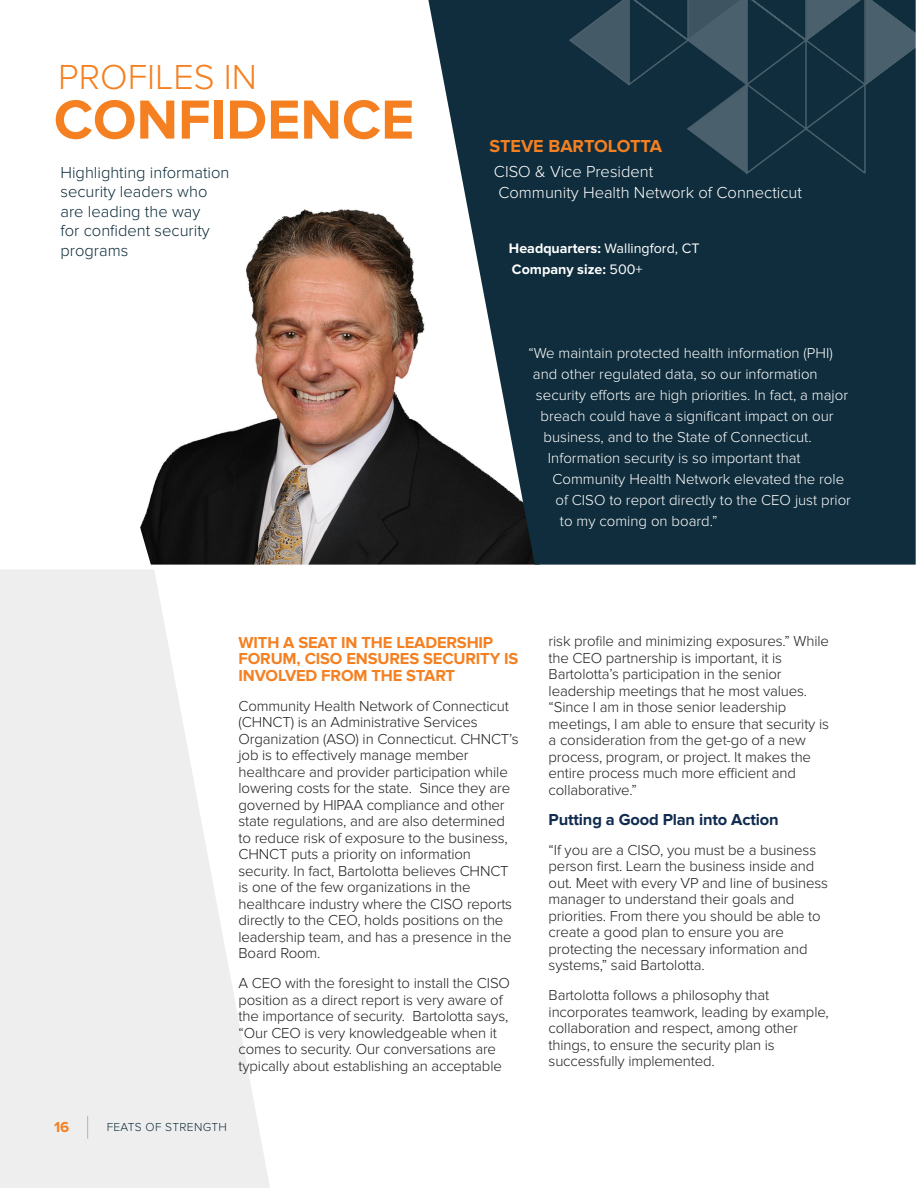
<style>
.page{position:relative;width:918px;height:1188px;background:#fff}
.page>*{position:absolute;margin:0;border:0;box-sizing:border-box;transform-origin:0 0}
.CEO_Letter_Title{font:700 57px "Proxima Nova";color:#f58021}
.CEO_Letter_Title-2{font:300 36px "Proxima Nova";color:#f58021}
.Profile_name{font:700 18px "Proxima Nova";color:#f58021}
.CEO_Letter_Title-3{font:300 16.5px/19.5px "Proxima Nova";color:#0f2d3c}
.body_paragraph{font:700 16.5px/16.5px "Proxima Nova";letter-spacing:-.01em;color:#f58021}
.t1{font:300 16.5px "Proxima Nova";color:#fff}
.body_paragraph-2{font:700 16.5px "Proxima Nova";letter-spacing:-.01em;color:#102b4f}
.body_paragraph-3{font:300 15px/16.5px "Proxima Nova";letter-spacing:-.01em;color:#231f20}
.Bio_text_body{font:300 15px "Proxima Nova";color:#fff}
.t2{font:700 15px "Proxima Nova";color:#f58021}
.Bio_text_body-2{font:14.25px "Proxima Nova";color:#fff}
.Bio_text_body-3{font:700 14.25px "Proxima Nova";color:#fff}
.t3{font:300 12px "Proxima Nova";letter-spacing:.025em;color:#0f2d3c}
.s1{font-weight:700}
.s2{font-weight:400}
</style>
<div class="page">
<img style="left:140px;top:209px;width:288px;height:356px">
<svg style="left:428px;top:0;width:488px;height:565px;background:#26404d"></svg>
<svg style="left:568px;top:0;width:348px;height:176px;background:#1c3847"></svg>
<svg style="left:0;top:569px;width:270px;height:619px;fill:#eeeeef"></svg>
<svg style="left:87px;top:1116px;width:1px;height:23px"></svg>
<p class="CEO_Letter_Title-2" style="left:58px;top:56px;width:200px">PROFILES IN</p>
<p class="CEO_Letter_Title" style="left:54px;top:87px;width:362px">CONFIDENCE</p>
<p class="CEO_Letter_Title-3" style="left:60px;top:163px;width:170px">Highlighting information security leaders who are leading the way<br>for confident security programs</p>
<p class="Profile_name" style="left:489px;top:136px;width:174px">STEVE BARTOLOTTA</p>
<p class="t1" style="left:494px;top:162px;width:161px">CISO &amp; Vice President</p>
<p class="t1" style="left:498px;top:183px;width:305px">Community Health Network of Connecticut</p>
<p class="Bio_text_body-2" style="left:509px;top:240px;width:192px"><span class="s1">Headquarters:</span> Wallingford, CT</p>
<p class="Bio_text_body-3" style="left:512px;top:261px;width:132px">Company size: <span class="s2">500+</span></p>
<p class="Bio_text_body" style="left:528px;top:344px;width:306px">“We maintain protected health information (PHI)</p>
<p class="Bio_text_body" style="left:533px;top:365px;width:286px">and other regulated data, so our information</p>
<p class="Bio_text_body" style="left:536px;top:386px;width:314px">security efforts are high priorities. In fact, a major</p>
<p class="Bio_text_body" style="left:540px;top:407px;width:295px">breach could have a significant impact on our</p>
<p class="Bio_text_body" style="left:543px;top:428px;width:270px">business, and to the State of Connecticut.</p>
<p class="Bio_text_body" style="left:548px;top:449px;width:254px">Information security is so important that</p>
<p class="Bio_text_body" style="left:552px;top:470px;width:293px">Community Health Network elevated the role</p>
<p class="Bio_text_body" style="left:555px;top:491px;width:297px">of CISO to report directly to the CEO just prior</p>
<p class="Bio_text_body" style="left:560px;top:512px;width:159px">to my coming on board.”</p>
<p class="body_paragraph" style="left:239px;top:634px;width:281px">WITH A SEAT IN THE LEADERSHIP<br>FORUM, CISO ENSURES SECURITY IS<br>INVOLVED FROM THE START</p>
<p class="body_paragraph-3" style="left:239px;top:698px;width:282px">Community Health Network of Connecticut (CHNCT) is an Administrative Services Organization (ASO) in Connecticut. CHNCT’s job is to effectively manage member healthcare and provider participation while lowering costs for the state. Since they are governed by HIPAA compliance and other state regulations, and are also determined to reduce risk of exposure to the business, CHNCT puts a priority on information security. In fact, Bartolotta believes CHNCT is one of the few organizations in the healthcare industry where the CISO reports directly to the CEO, holds positions on the leadership team, and has a presence in the Board Room.</p>
<p class="body_paragraph-3" style="left:239px;top:975px;width:273px">A CEO with the foresight to install the CISO position as a direct report is very aware of the importance of security. Bartolotta says, “Our CEO is very knowledgeable when it comes to security. Our conversations are typically about establishing an acceptable</p>
<p class="t2" style="left:54px;top:1119px;width:17px">16</p>
<p class="t3" style="left:107px;top:1120px;width:122px">FEATS OF STRENGTH</p>
<p class="body_paragraph-3" style="left:549px;top:633px;width:282px">risk profile and minimizing exposures.” While the CEO partnership is important, it is Bartolotta’s participation in the senior leadership meetings that he most values. “Since I am in those senior leadership meetings, I am able to ensure that security is a consideration from the get-go of a new process, program, or project. It makes the entire process much more efficient and collaborative.”</p>
<p class="body_paragraph-2" style="left:549px;top:810px;width:232px">Putting a Good Plan into Action</p>
<p class="body_paragraph-3" style="left:549px;top:842px;width:281px">“If you are a CISO, you must be a business person first. Learn the business inside and out. Meet with every VP and line of business manager to understand their goals and priorities. From there you should be able to create a good plan to ensure you are protecting the necessary information and systems,” said Bartolotta.</p>
<p class="body_paragraph-3" style="left:549px;top:987px;width:282px">Bartolotta follows a philosophy that incorporates teamwork, leading by example, collaboration and respect, among other things, to ensure the security plan is successfully implemented.</p>
</div>
